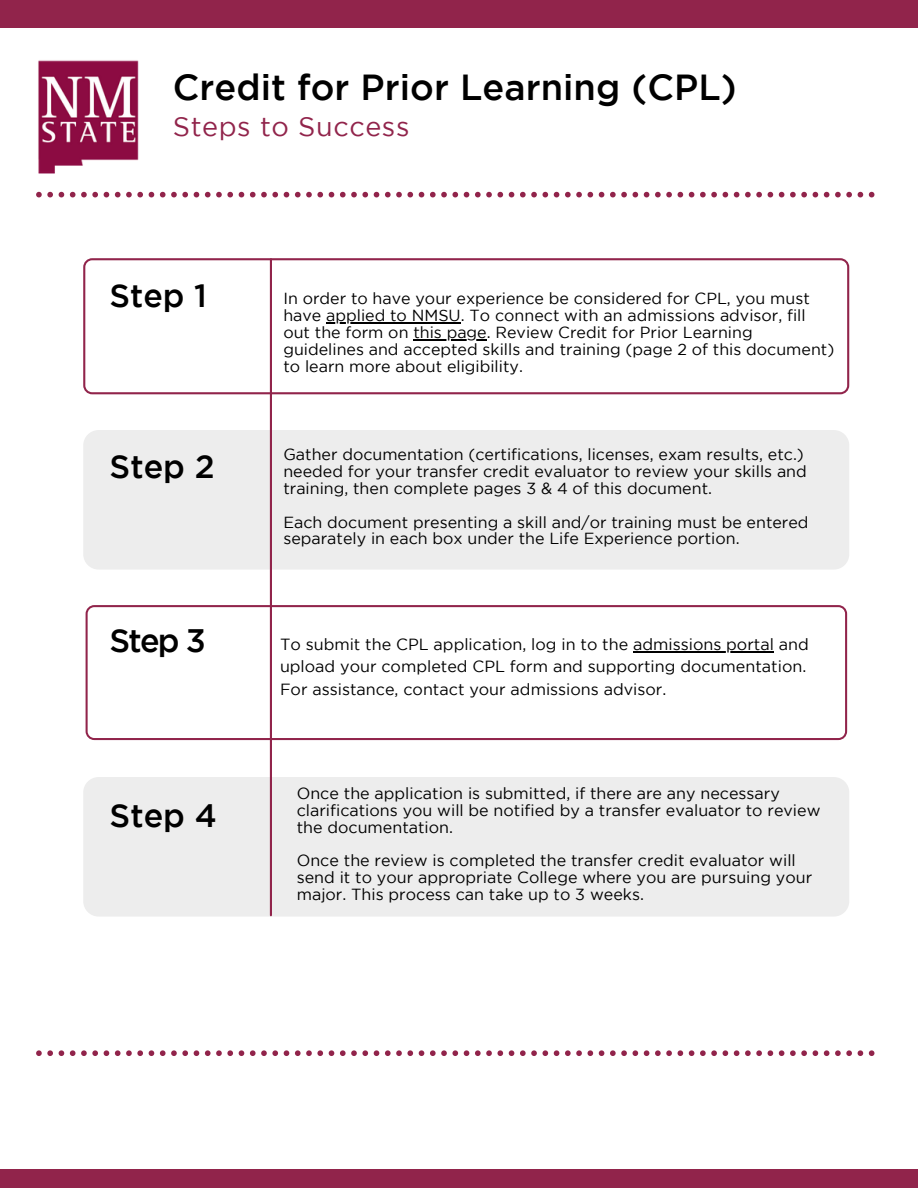
<style>
.page{position:relative;width:918px;height:1188px;background:#91244b}
.page>*{position:absolute;margin:0;border:0;box-sizing:border-box;transform-origin:0 0}
.t1{font:500 36.15px "Gotham";color:#000}
.t2{font:500 32.4px "Gotham";color:#000}
.t3{font:500 32.25px "Gotham";color:#000}
.t4{font:27px "Gotham";letter-spacing:.02em;color:#91244b}
.t5{font:16.2px/22.5px "Gotham";color:#000}
.t6{font:16.05px/16.8px "Gotham";color:#000}
</style>
<div class="page">
<div style="left:0;top:28px;width:918px;height:1141px;background:#fff"></div>
<div style="left:83px;top:777px;width:766px;height:140px;background:#ededed;border-radius:15px"></div>
<svg style="left:86px;top:605px;width:761px;height:135px"></svg>
<img style="left:38px;top:60px;width:101px;height:114px">
<svg style="left:83px;top:258px;width:766px;height:136px"></svg>
<div style="left:83px;top:430px;width:766px;height:140px;background:#ededed;border-radius:15px"></div>
<svg style="left:36px;top:192px;width:838px;height:5px"></svg>
<hr style="left:270px;top:259px;width:2px;height:656px;background:#91244b">
<hr style="left:326px;top:322px;width:135px;height:1px;background:#000">
<hr style="left:413px;top:339px;width:74px;height:1px;background:#000">
<svg style="left:36px;top:1050px;width:838px;height:6px"></svg>
<hr style="left:633px;top:651px;width:141px;height:1px;background:#000">
<h1 class="t1" style="left:173px;top:74px;width:565px">Credit for Prior Learning (CPL)</h1>
<h3 class="t4" style="left:173px;top:116px;width:238px">Steps to Success</h3>
<h3 class="t3" style="left:110px;top:284px;width:99px">Step 1</h3>
<p class="t6" style="left:283px;top:291px;width:552px">In order to have your experience be considered for CPL, you must have applied to NMSU. To connect with an admissions advisor, fill out the form on this page. Review Credit for Prior Learning guidelines and accepted skills and training (page 2 of this document) to learn more about eligibility.</p>
<h2 class="t2" style="left:110px;top:454px;width:107px">Step 2</h2>
<p class="t6" style="left:283px;top:447px;width:525px">Gather documentation (certifications, licenses, exam results, etc.) needed for your transfer credit evaluator to review your skills and training, then complete pages 3 &amp; 4 of this document.</p>
<p class="t6" style="left:283px;top:515px;width:527px">Each document presenting a skill and/or training must be entered separately in each box under the Life Experience portion.</p>
<h2 class="t2" style="left:110px;top:628px;width:98px">Step 3</h2>
<p class="t5" style="left:280px;top:634px;width:530px">To submit the CPL application, log in to the admissions portal and upload your completed CPL form and supporting documentation.<br>For assistance, contact your admissions advisor.</p>
<h2 class="t2" style="left:110px;top:803px;width:109px">Step 4</h2>
<p class="t6" style="left:297px;top:786px;width:525px">Once the application is submitted, if there are any necessary clarifications you will be notified by a transfer evaluator to review the documentation.</p>
<p class="t6" style="left:297px;top:853px;width:517px">Once the review is completed the transfer credit evaluator will send it to your appropriate College where you are pursuing your major. This process can take up to 3 weeks.</p>
</div>
